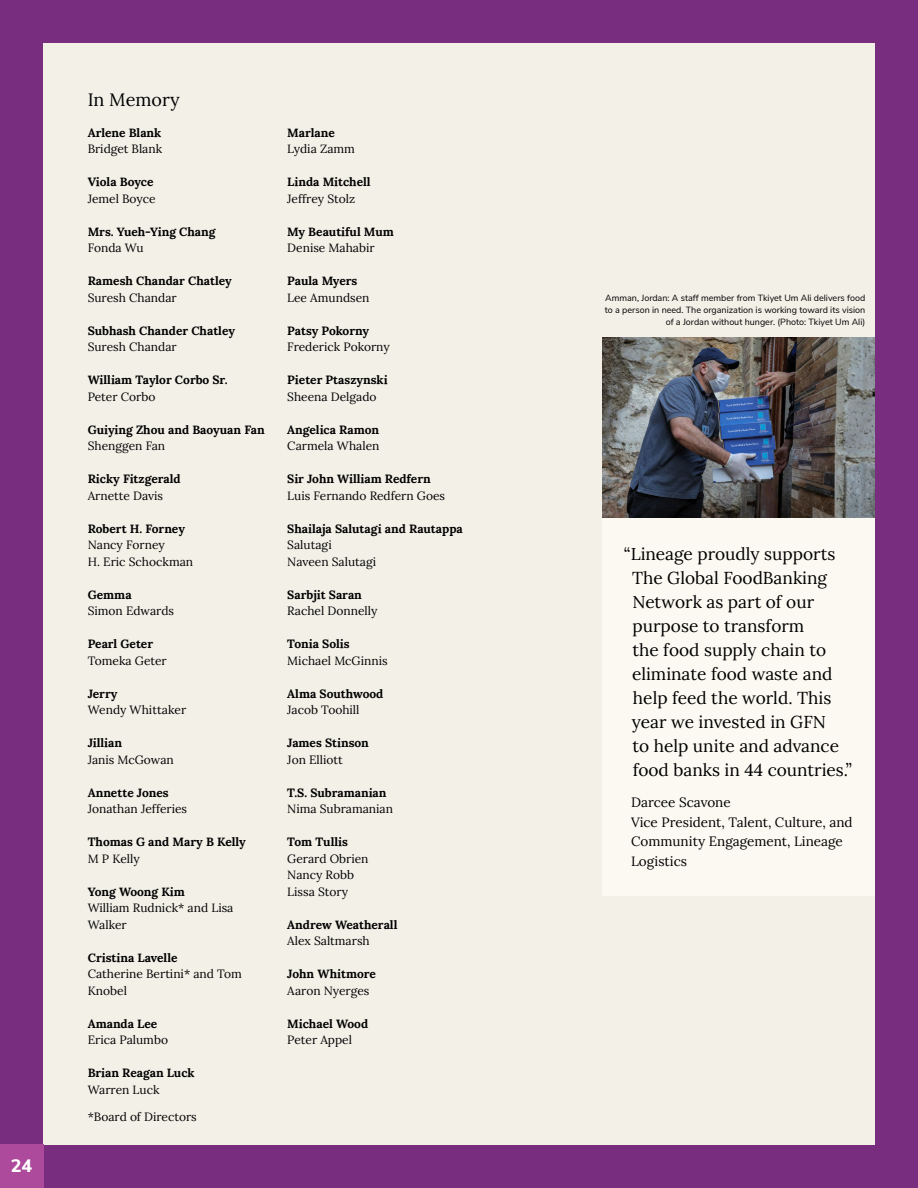
<style>
.page{position:relative;width:918px;height:1188px;background:#792d7e}
.page>*{position:absolute;margin:0;border:0;box-sizing:border-box;transform-origin:0 0}
.t1{font:18px "Lora";color:#000}
.t2{font:800 18px "Nunito Sans";color:#fff}
.t3{font:17.25px/24px "Lora";color:#000}
.t4{font:13.5px/19.5px "Lora";color:#000}
.t5{font:12px/16.5px "Lora";color:#000}
.t6{font:700 12px "Lora";color:#000}
.t7{font:9px/12px "Nunito Sans";color:#000;text-align:right}
</style>
<div class="page">
<div style="left:43px;top:43px;width:832px;height:1102px;background:#f2f0e7"></div>
<div style="left:0;top:1145px;width:43px;height:43px;background:#ae4a9c"></div>
<img style="left:602px;top:337px;width:273px;height:182px">
<div style="left:602px;top:519px;width:273px;height:377px;background:#fbf9f2"></div>
<h1 class="t2" style="left:11px;top:1153px;width:23px">24</h1>
<h1 class="t1" style="left:88px;top:86px;width:93px">In Memory</h1>
<p class="t6" style="left:88px;top:122px;width:75px">Arlene Blank</p>
<p class="t5" style="left:88px;top:140px;width:76px">Bridget Blank</p>
<p class="t6" style="left:88px;top:172px;width:67px">Viola Boyce</p>
<p class="t5" style="left:88px;top:189px;width:69px">Jemel Boyce</p>
<p class="t6" style="left:88px;top:221px;width:129px">Mrs. Yueh-Ying Chang</p>
<p class="t5" style="left:88px;top:239px;width:57px">Fonda Wu</p>
<p class="t6" style="left:88px;top:271px;width:146px">Ramesh Chandar Chatley</p>
<p class="t5" style="left:88px;top:288px;width:91px">Suresh Chandar</p>
<p class="t6" style="left:88px;top:320px;width:149px">Subhash Chander Chatley</p>
<p class="t5" style="left:88px;top:338px;width:91px">Suresh Chandar</p>
<p class="t6" style="left:88px;top:370px;width:141px">William Taylor Corbo Sr.</p>
<p class="t5" style="left:88px;top:387px;width:69px">Peter Corbo</p>
<p class="t6" style="left:88px;top:419px;width:178px">Guiying Zhou and Baoyuan Fan</p>
<p class="t5" style="left:88px;top:437px;width:79px">Shenggen Fan</p>
<p class="t6" style="left:88px;top:469px;width:94px">Ricky Fitzgerald</p>
<p class="t5" style="left:88px;top:486px;width:77px">Arnette Davis</p>
<p class="t6" style="left:88px;top:518px;width:99px">Robert H. Forney</p>
<p class="t5" style="left:88px;top:536px;width:107px">Nancy Forney<br>H. Eric Schockman</p>
<p class="t6" style="left:88px;top:584px;width:45px">Gemma</p>
<p class="t5" style="left:88px;top:602px;width:88px">Simon Edwards</p>
<p class="t6" style="left:88px;top:634px;width:67px">Pearl Geter</p>
<p class="t5" style="left:88px;top:651px;width:81px">Tomeka Geter</p>
<p class="t6" style="left:88px;top:683px;width:31px">Jerry</p>
<p class="t5" style="left:88px;top:701px;width:100px">Wendy Whittaker</p>
<p class="t6" style="left:88px;top:733px;width:36px">Jillian</p>
<p class="t5" style="left:88px;top:750px;width:88px">Janis McGowan</p>
<p class="t6" style="left:88px;top:782px;width:82px">Annette Jones</p>
<p class="t5" style="left:88px;top:800px;width:101px">Jonathan Jefferies</p>
<p class="t6" style="left:88px;top:832px;width:160px">Thomas G and Mary B Kelly</p>
<p class="t5" style="left:88px;top:849px;width:53px">M P Kelly</p>
<p class="t6" style="left:88px;top:881px;width:99px">Yong Woong Kim</p>
<p class="t5" style="left:88px;top:899px;width:147px">William Rudnick* and Lisa<br>Walker</p>
<p class="t6" style="left:88px;top:947px;width:91px">Cristina Lavelle</p>
<p class="t5" style="left:88px;top:965px;width:156px">Catherine Bertini* and Tom<br>Knobel</p>
<p class="t6" style="left:88px;top:1013px;width:71px">Amanda Lee</p>
<p class="t5" style="left:88px;top:1031px;width:82px">Erica Palumbo</p>
<p class="t6" style="left:88px;top:1063px;width:108px">Brian Reagan Luck</p>
<p class="t5" style="left:88px;top:1080px;width:73px">Warren Luck</p>
<p class="t5" style="left:88px;top:1108px;width:111px">*Board of Directors</p>
<p class="t6" style="left:287px;top:122px;width:49px">Marlane</p>
<p class="t5" style="left:287px;top:140px;width:69px">Lydia Zamm</p>
<p class="t6" style="left:287px;top:172px;width:85px">Linda Mitchell</p>
<p class="t5" style="left:287px;top:189px;width:69px">Jeffrey Stolz</p>
<p class="t6" style="left:287px;top:221px;width:108px">My Beautiful Mum</p>
<p class="t5" style="left:287px;top:239px;width:89px">Denise Mahabir</p>
<p class="t6" style="left:287px;top:271px;width:72px">Paula Myers</p>
<p class="t5" style="left:287px;top:288px;width:84px">Lee Amundsen</p>
<p class="t6" style="left:287px;top:320px;width:83px">Patsy Pokorny</p>
<p class="t5" style="left:287px;top:338px;width:104px">Frederick Pokorny</p>
<p class="t6" style="left:287px;top:370px;width:102px">Pieter Ptaszynski</p>
<p class="t5" style="left:287px;top:387px;width:91px">Sheena Delgado</p>
<p class="t6" style="left:287px;top:419px;width:93px">Angelica Ramon</p>
<p class="t5" style="left:287px;top:437px;width:94px">Carmela Whalen</p>
<p class="t6" style="left:287px;top:469px;width:145px">Sir John William Redfern</p>
<p class="t5" style="left:287px;top:486px;width:159px">Luis Fernando Redfern Goes</p>
<p class="t6" style="left:287px;top:518px;width:177px">Shailaja Salutagi and Rautappa</p>
<p class="t5" style="left:287px;top:536px;width:91px">Salutagi<br>Naveen Salutagi</p>
<p class="t6" style="left:287px;top:584px;width:76px">Sarbjit Saran</p>
<p class="t5" style="left:287px;top:602px;width:92px">Rachel Donnelly</p>
<p class="t6" style="left:287px;top:634px;width:64px">Tonia Solis</p>
<p class="t5" style="left:287px;top:651px;width:102px">Michael McGinnis</p>
<p class="t6" style="left:287px;top:683px;width:98px">Alma Southwood</p>
<p class="t5" style="left:287px;top:701px;width:74px">Jacob Toohill</p>
<p class="t6" style="left:287px;top:733px;width:83px">James Stinson</p>
<p class="t5" style="left:287px;top:750px;width:57px">Jon Elliott</p>
<p class="t6" style="left:287px;top:782px;width:101px">T.S. Subramanian</p>
<p class="t5" style="left:287px;top:800px;width:107px">Nima Subramanian</p>
<p class="t6" style="left:287px;top:832px;width:62px">Tom Tullis</p>
<p class="t5" style="left:287px;top:849px;width:83px">Gerard Obrien<br>Nancy Robb<br>Lissa Story</p>
<p class="t6" style="left:287px;top:914px;width:112px">Andrew Weatherall</p>
<p class="t5" style="left:287px;top:932px;width:84px">Alex Saltmarsh</p>
<p class="t6" style="left:287px;top:964px;width:90px">John Whitmore</p>
<p class="t5" style="left:287px;top:981px;width:84px">Aaron Nyerges</p>
<p class="t6" style="left:287px;top:1013px;width:82px">Michael Wood</p>
<p class="t5" style="left:287px;top:1031px;width:66px">Peter Appel</p>
<p class="t7" style="left:605px;top:291px;width:262px">Amman, Jordan: A staff member from Tkiyet Um Ali delivers food to a person in need. The organization is working toward its vision of a Jordan without hunger. (Photo: Tkiyet Um Ali)</p>
<p class="t3" style="left:632px;top:541px;width:222px;text-indent:-8px">“Lineage proudly supports<br>The Global FoodBanking<br>Network as part of our purpose to transform<br>the food supply chain to eliminate food waste and help feed the world. This year we invested in GFN<br>to help unite and advance food banks in 44 countries.”</p>
<p class="t4" style="left:631px;top:792px;width:223px">Darcee Scavone<br>Vice President, Talent, Culture, and<br>Community Engagement, Lineage<br>Logistics</p>
</div>
